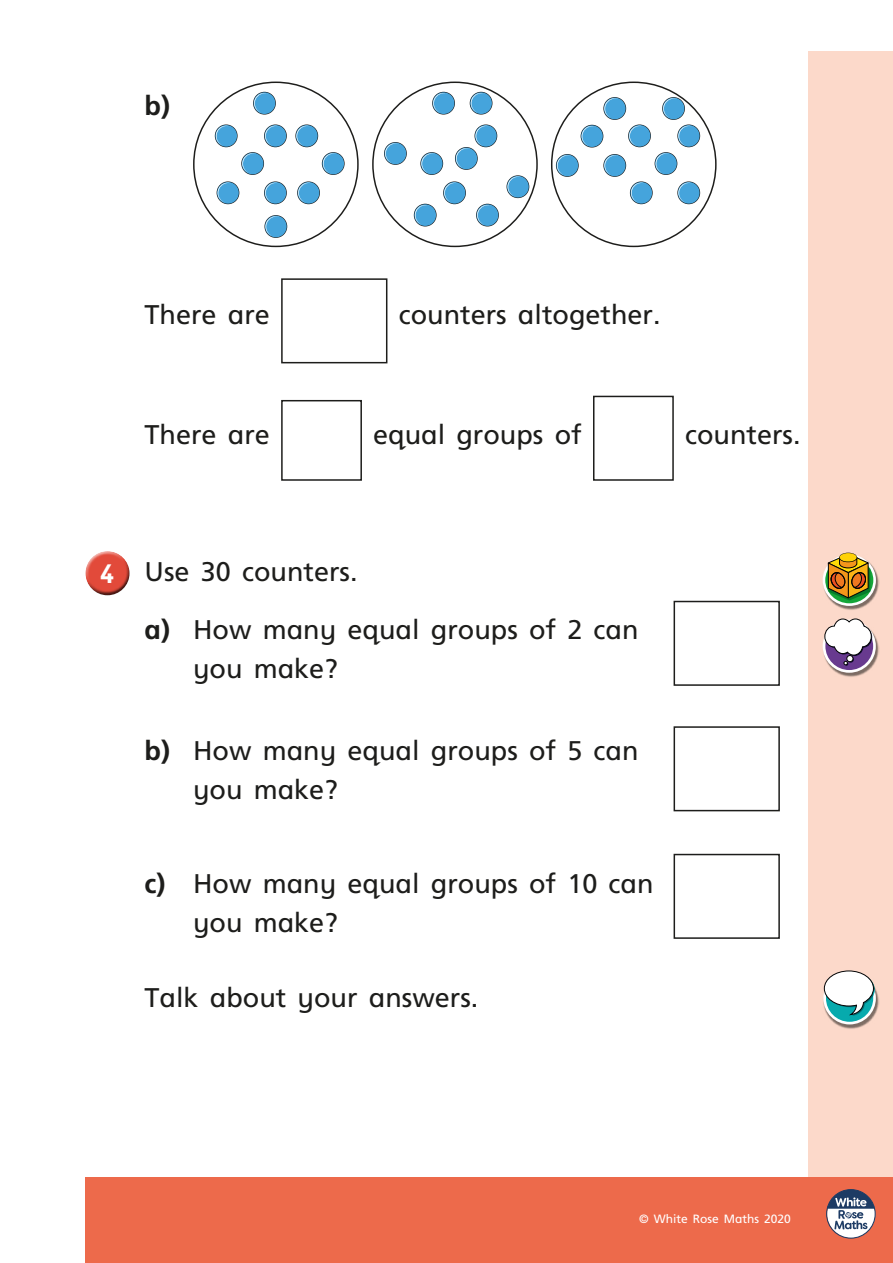
<style>
.page{position:relative;width:893px;height:1263px;background:#fff}
.page>*{position:absolute;margin:0;border:0;box-sizing:border-box;transform-origin:0 0}
.t1{font:27px/39px "Frutiger Inf";color:#1d1d1b}
.t2{font:700 27px "Frutiger Inf";color:#1d1d1b}
.t3{font:12px "Frutiger Inf";color:#fff}
.s1{font-family:"Gill Infant";font-weight:700;color:#fff}
.s2{font-weight:700}
</style>
<div class="page">
<div style="left:809px;top:51px;width:84px;height:1212px;background:#fcd9ca"></div>
<div style="left:85px;top:1177px;width:808px;height:86px;background:#ed6a4b"></div>
<svg style="left:826px;top:1189px;width:50px;height:50px"></svg>
<svg style="left:215px;top:124px;width:23px;height:23px"></svg>
<div style="left:215px;top:125px;width:22px;height:22px;background:#45a4dc;border-radius:50%"></div>
<svg style="left:216px;top:126px;width:13px;height:19px"></svg>
<svg style="left:264px;top:124px;width:23px;height:23px"></svg>
<div style="left:265px;top:125px;width:21px;height:22px;background:#45a4dc;border-radius:50%"></div>
<svg style="left:265px;top:126px;width:13px;height:19px"></svg>
<svg style="left:264px;top:181px;width:23px;height:23px"></svg>
<div style="left:265px;top:182px;width:21px;height:22px;background:#45a4dc;border-radius:50%"></div>
<svg style="left:265px;top:183px;width:10px;height:19px"></svg>
<svg style="left:217px;top:181px;width:22px;height:23px"></svg>
<div style="left:217px;top:182px;width:22px;height:22px;background:#45a4dc;border-radius:50%"></div>
<svg style="left:218px;top:183px;width:13px;height:19px"></svg>
<svg style="left:241px;top:152px;width:23px;height:23px"></svg>
<div style="left:242px;top:153px;width:21px;height:21px;background:#45a4dc;border-radius:50%"></div>
<svg style="left:242px;top:153px;width:14px;height:20px"></svg>
<svg style="left:628px;top:124px;width:23px;height:23px"></svg>
<div style="left:629px;top:125px;width:21px;height:22px;background:#45a4dc;border-radius:50%"></div>
<svg style="left:629px;top:126px;width:14px;height:19px"></svg>
<svg style="left:677px;top:124px;width:23px;height:23px"></svg>
<div style="left:678px;top:125px;width:22px;height:22px;background:#45a4dc;border-radius:50%"></div>
<svg style="left:678px;top:126px;width:14px;height:19px"></svg>
<svg style="left:677px;top:181px;width:23px;height:23px"></svg>
<svg style="left:678px;top:182px;width:22px;height:22px"></svg>
<svg style="left:678px;top:183px;width:14px;height:19px"></svg>
<svg style="left:630px;top:181px;width:23px;height:23px"></svg>
<div style="left:630px;top:182px;width:22px;height:22px;background:#45a4dc;border-radius:50%"></div>
<svg style="left:631px;top:183px;width:10px;height:19px"></svg>
<svg style="left:655px;top:152px;width:22px;height:23px"></svg>
<div style="left:655px;top:153px;width:22px;height:21px;background:#45a4dc;border-radius:50%"></div>
<svg style="left:656px;top:153px;width:14px;height:20px"></svg>
<svg style="left:662px;top:97px;width:23px;height:23px"></svg>
<div style="left:663px;top:98px;width:21px;height:21px;background:#45a4dc;border-radius:50%"></div>
<svg style="left:663px;top:98px;width:14px;height:20px"></svg>
<svg style="left:603px;top:97px;width:23px;height:23px"></svg>
<div style="left:604px;top:98px;width:22px;height:21px;background:#45a4dc;border-radius:50%"></div>
<svg style="left:604px;top:98px;width:13px;height:20px"></svg>
<svg style="left:603px;top:154px;width:23px;height:23px"></svg>
<div style="left:604px;top:155px;width:22px;height:21px;background:#45a4dc;border-radius:50%"></div>
<svg style="left:604px;top:155px;width:13px;height:20px"></svg>
<svg style="left:556px;top:154px;width:23px;height:23px"></svg>
<div style="left:556px;top:155px;width:22px;height:21px;background:#45a4dc;border-radius:50%"></div>
<svg style="left:557px;top:155px;width:14px;height:20px"></svg>
<svg style="left:581px;top:125px;width:22px;height:23px"></svg>
<div style="left:581px;top:125px;width:22px;height:22px;background:#45a4dc;border-radius:50%"></div>
<svg style="left:582px;top:126px;width:13px;height:20px"></svg>
<svg style="left:384px;top:142px;width:23px;height:23px"></svg>
<div style="left:385px;top:143px;width:21px;height:21px;background:#45a4dc;border-radius:50%"></div>
<svg style="left:385px;top:143px;width:14px;height:20px"></svg>
<svg style="left:470px;top:92px;width:22px;height:23px"></svg>
<div style="left:470px;top:92px;width:22px;height:22px;background:#45a4dc;border-radius:50%"></div>
<svg style="left:471px;top:93px;width:13px;height:20px"></svg>
<svg style="left:443px;top:181px;width:23px;height:23px"></svg>
<div style="left:444px;top:182px;width:21px;height:22px;background:#45a4dc;border-radius:50%"></div>
<svg style="left:444px;top:183px;width:14px;height:19px"></svg>
<svg style="left:414px;top:204px;width:23px;height:22px"></svg>
<div style="left:414px;top:204px;width:22px;height:22px;background:#45a4dc;border-radius:50%"></div>
<svg style="left:415px;top:205px;width:13px;height:20px"></svg>
<svg style="left:420px;top:152px;width:23px;height:23px"></svg>
<div style="left:421px;top:153px;width:22px;height:21px;background:#45a4dc;border-radius:50%"></div>
<svg style="left:421px;top:153px;width:14px;height:20px"></svg>
<svg style="left:295px;top:124px;width:23px;height:23px"></svg>
<svg style="left:296px;top:125px;width:22px;height:22px"></svg>
<svg style="left:296px;top:126px;width:15px;height:19px"></svg>
<svg style="left:253px;top:92px;width:23px;height:23px"></svg>
<div style="left:254px;top:92px;width:21px;height:22px;background:#45a4dc;border-radius:50%"></div>
<svg style="left:254px;top:93px;width:14px;height:20px"></svg>
<svg style="left:264px;top:215px;width:23px;height:23px"></svg>
<div style="left:265px;top:216px;width:22px;height:21px;background:#45a4dc;border-radius:50%"></div>
<svg style="left:266px;top:216px;width:14px;height:20px"></svg>
<svg style="left:297px;top:181px;width:23px;height:23px"></svg>
<div style="left:298px;top:182px;width:21px;height:22px;background:#45a4dc;border-radius:50%"></div>
<svg style="left:298px;top:183px;width:14px;height:19px"></svg>
<svg style="left:322px;top:152px;width:23px;height:23px"></svg>
<div style="left:322px;top:153px;width:22px;height:21px;background:#45a4dc;border-radius:50%"></div>
<svg style="left:323px;top:153px;width:14px;height:20px"></svg>
<svg style="left:474px;top:124px;width:23px;height:23px"></svg>
<div style="left:475px;top:125px;width:22px;height:22px;background:#45a4dc;border-radius:50%"></div>
<svg style="left:476px;top:126px;width:13px;height:19px"></svg>
<svg style="left:432px;top:92px;width:23px;height:23px"></svg>
<div style="left:433px;top:92px;width:21px;height:22px;background:#45a4dc;border-radius:50%"></div>
<svg style="left:433px;top:93px;width:14px;height:20px"></svg>
<svg style="left:506px;top:175px;width:23px;height:23px"></svg>
<svg style="left:507px;top:176px;width:22px;height:22px"></svg>
<svg style="left:508px;top:177px;width:14px;height:19px"></svg>
<svg style="left:476px;top:204px;width:23px;height:22px"></svg>
<div style="left:477px;top:204px;width:21px;height:22px;background:#45a4dc;border-radius:50%"></div>
<svg style="left:477px;top:205px;width:14px;height:20px"></svg>
<svg style="left:455px;top:147px;width:23px;height:23px"></svg>
<div style="left:456px;top:148px;width:21px;height:21px;background:#45a4dc;border-radius:50%"></div>
<svg style="left:456px;top:148px;width:14px;height:20px"></svg>
<div style="left:281px;top:278px;width:106px;height:85px;border:2px solid #1d1d1b"></div>
<div style="left:281px;top:400px;width:81px;height:81px;border:2px solid #1d1d1b"></div>
<div style="left:593px;top:396px;width:81px;height:85px;border:2px solid #1d1d1b"></div>
<div style="left:85px;top:550px;width:45px;height:35px;background:#fff;opacity:.75"></div>
<div style="left:85px;top:558px;width:47px;height:39px;background:#1d1d1b;opacity:.75"></div>
<div style="left:674px;top:601px;width:106px;height:85px;border:2px solid #1d1d1b"></div>
<div style="left:674px;top:726px;width:106px;height:85px;border:2px solid #1d1d1b"></div>
<div style="left:674px;top:854px;width:106px;height:85px;border:2px solid #1d1d1b"></div>
<img style="left:823px;top:987px;width:56px;height:42px">
<svg style="left:825px;top:973px;width:49px;height:50px"></svg>
<div style="left:823px;top:972px;width:53px;height:52px;border:3px solid #fff;border-radius:50%"></div>
<svg style="left:824px;top:970px;width:51px;height:46px;background:#bad5d4"></svg>
<img style="left:822px;top:562px;width:57px;height:48px">
<svg style="left:824px;top:556px;width:51px;height:49px"></svg>
<div style="left:823px;top:554px;width:53px;height:52px;border:3px solid #fff;border-radius:50%"></div>
<svg style="left:828px;top:553px;width:42px;height:47px;background:#a6862e"></svg>
<img style="left:822px;top:631px;width:57px;height:46px">
<svg style="left:824px;top:621px;width:50px;height:50px"></svg>
<div style="left:823px;top:620px;width:53px;height:53px;border:3px solid #fff;border-radius:50%"></div>
<svg style="left:824px;top:619px;width:48px;height:47px;background:#c3b4c8"></svg>
<p class="t2" style="left:145px;top:90px;width:27px">b)</p>
<p class="t1" style="left:145px;top:295px;width:127px">There are</p>
<p class="t1" style="left:399px;top:295px;width:263px">counters altogether.</p>
<p class="t1" style="left:145px;top:415px;width:127px">There are</p>
<p class="t1" style="left:373px;top:415px;width:210px">equal groups of</p>
<p class="t1" style="left:685px;top:415px;width:117px">counters.</p>
<p class="t1" style="left:145px;top:542px;width:495px;line-height:58.1px;text-indent:-45px"><span class="s1">4</span> Use 30 counters.<br><span class="s2">a)</span> How many equal groups of 2 can</p>
<p class="t1" style="left:193px;top:649px;width:146px">you make?</p>
<p class="t1" style="left:193px;top:730px;width:447px;text-indent:-48px"><span class="s2">b)</span> How many equal groups of 5 can you make?</p>
<p class="t1" style="left:193px;top:864px;width:462px;text-indent:-48px"><span class="s2">c)</span> How many equal groups of 10 can you make?</p>
<p class="t1" style="left:145px;top:978px;width:335px">Talk about your answers.</p>
<p class="t3" style="left:639px;top:1212px;width:153px">© White Rose Maths 2020</p>
</div>
